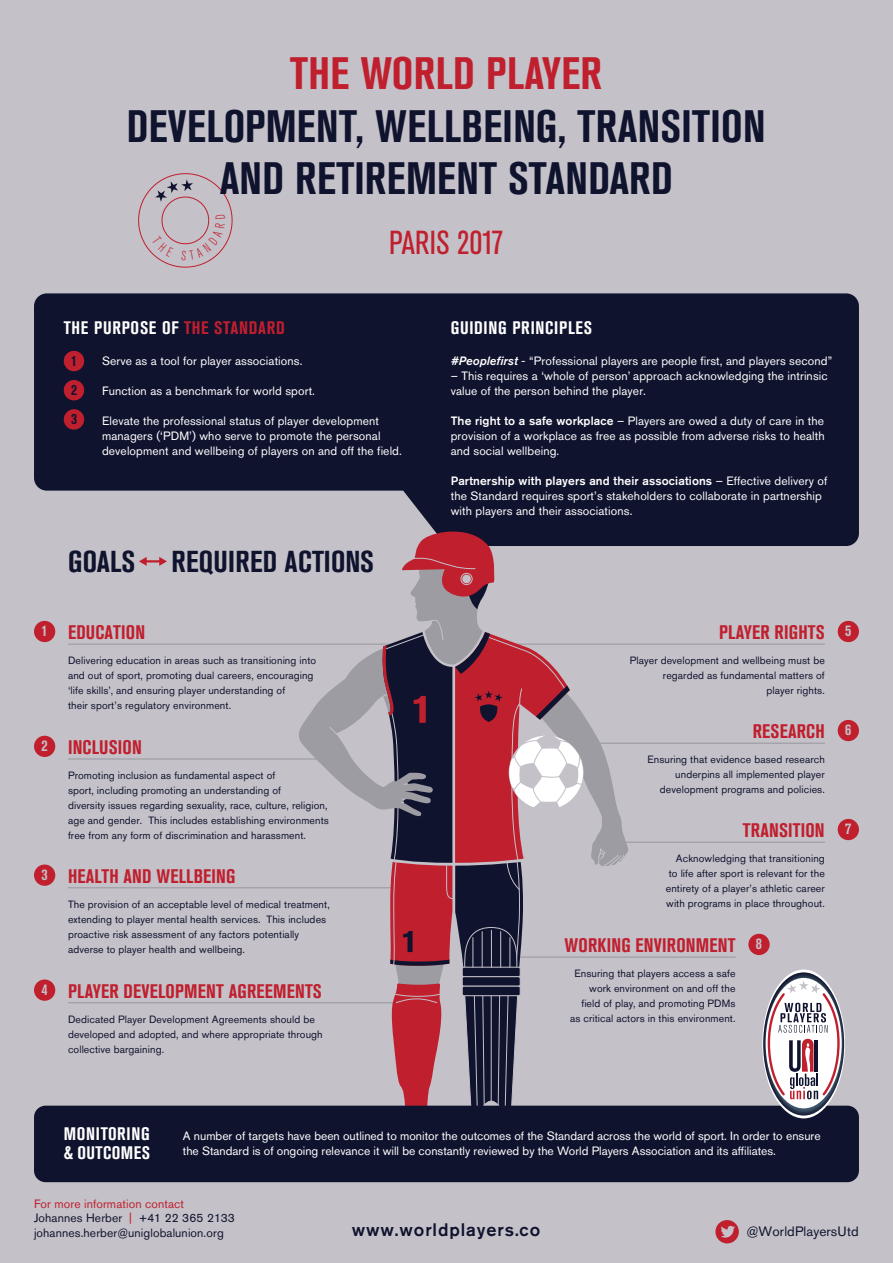
<style>
.page{position:relative;width:893px;height:1263px;background:#c4c1c8}
.page>*{position:absolute;margin:0;border:0;box-sizing:border-box;transform-origin:0 0}
.t1{font:700 condensed 45px/52.5px "Akzidenz Grotesk BQ";letter-spacing:.01em;color:#10132e;text-align:center}
.t2{font:700 condensed 45px "Akzidenz Grotesk BQ";letter-spacing:.01em;color:#c01f2e}
.t3{font:condensed 33px "Akzidenz Grotesk BQ";letter-spacing:.01em;color:#c01f2e}
.t4{font:700 condensed 30px "Akzidenz Grotesk BQ";letter-spacing:.01em;color:#10132e}
.t5{font:700 condensed 19.5px "Akzidenz Grotesk BQ";letter-spacing:.01em;color:#c01f2e}
.t6{font:700 condensed 18px/19.5px "Akzidenz Grotesk BQ";letter-spacing:.04em;color:#fff}
.t7{font:500 18px "Akzidenz Grotesk BQ";letter-spacing:.05em;color:#10132e}
.t8{font:700 condensed 15px/29.2px "Akzidenz Grotesk BQ";color:#10132e;text-align:justify}
.t9{font:13.5px "Akzidenz Grotesk BQ";letter-spacing:.01em;color:#10132e}
.t10{font:12px/15px "Akzidenz Grotesk BQ";letter-spacing:.01em;color:#fff}
.t11{font:12px/14.4px "Akzidenz Grotesk BQ";letter-spacing:.01em;color:#10132e}
.t12{font:10.5px/15px "Akzidenz Grotesk BQ";letter-spacing:.01em;color:#10132e}
.s1{color:#c01f2e}
.s2{font-family:"Akzidenz Grotesk BQ Med";font-style:italic}
.s3{font-weight:500}
.s4{font-size:15.6px;color:#c4c1c8}
</style>
<div class="page">
<hr style="left:68px;top:1002px;width:327px;height:1px;background:#98979e">
<hr style="left:68px;top:644px;width:340px;height:1px;background:#98979e">
<div style="left:34px;top:621px;width:21px;height:21px;background:#c01f2e;border-radius:50%"></div>
<hr style="left:492px;top:644px;width:333px;height:1px;background:#98979e">
<div style="left:838px;top:621px;width:21px;height:21px;background:#c01f2e;border-radius:50%"></div>
<hr style="left:589px;top:743px;width:236px;height:1px;background:#98979e">
<div style="left:838px;top:720px;width:21px;height:21px;background:#c01f2e;border-radius:50%"></div>
<hr style="left:616px;top:842px;width:209px;height:1px;background:#98979e">
<div style="left:838px;top:819px;width:21px;height:21px;background:#c01f2e;border-radius:50%"></div>
<hr style="left:505px;top:957px;width:231px;height:1px;background:#98979e">
<div style="left:748px;top:934px;width:22px;height:21px;background:#c01f2e;border-radius:50%"></div>
<hr style="left:68px;top:759px;width:254px;height:1px;background:#98979e">
<div style="left:34px;top:736px;width:21px;height:21px;background:#c01f2e;border-radius:50%"></div>
<hr style="left:68px;top:887px;width:326px;height:1px;background:#98979e">
<div style="left:34px;top:864px;width:21px;height:22px;background:#c01f2e;border-radius:50%"></div>
<svg style="left:34px;top:293px;width:825px;height:253px;background:#21243d"></svg>
<div style="left:64px;top:351px;width:20px;height:20px;background:#c01f2e;border-radius:50%"></div>
<div style="left:64px;top:380px;width:20px;height:20px;background:#c01f2e;border-radius:50%"></div>
<div style="left:64px;top:409px;width:20px;height:21px;background:#c01f2e;border-radius:50%"></div>
<svg style="left:293px;top:531px;width:336px;height:575px"></svg>
<div style="left:34px;top:979px;width:21px;height:22px;background:#c01f2e;border-radius:50%"></div>
<div style="left:34px;top:1106px;width:825px;height:76px;background:#10132e;border-radius:12px"></div>
<svg style="left:763px;top:972px;width:81px;height:143px"></svg>
<div style="left:715px;top:1220px;width:24px;height:23px;background:#c01f2e;border-radius:50%"></div>
<svg style="left:721px;top:1226px;width:14px;height:11px"></svg>
<svg style="left:139px;top:557px;width:28px;height:9px"></svg>
<svg style="left:138px;top:173px;width:95px;height:95px"></svg>
<h1 class="t2" style="left:290px;top:48px;width:313px">THE WORLD PLAYER</h1>
<h1 class="t1" style="left:127px;top:100px;width:641px">DEVELOPMENT, WELLBEING, TRANSITION<br>AND RETIREMENT STANDARD</h1>
<h2 class="t3" style="left:389px;top:224px;width:116px">PARIS 2017</h2>
<h3 class="t6" style="left:64px;top:318px;width:222px">THE PURPOSE OF <span class="s1">THE STANDARD</span></h3>
<h3 class="t6" style="left:451px;top:318px;width:143px">GUIDING PRINCIPLES</h3>
<h3 class="t8" style="left:71px;top:346px;width:7px">1<br>2<br>3</h3>
<p class="t10" style="left:102px;top:353px;width:202px">Serve as a tool for player associations.</p>
<p class="t10" style="left:451px;top:353px;width:383px"><span class="s2">#Peoplefirst</span> - “Professional players are people first, and players second”</p>
<p class="t10" style="left:451px;top:368px;width:378px">– This requires a ‘whole of person’ approach acknowledging the intrinsic value of the person behind the player.</p>
<p class="t10" style="left:451px;top:413px;width:375px;text-align:justify"><span class="s3">The right to a safe workplace</span> – Players are owed a duty of care in the provision of a workplace as free as possible from adverse risks to health and social wellbeing.</p>
<p class="t10" style="left:451px;top:473px;width:378px"><span class="s3">Partnership with players and their associations</span> – Effective delivery of the Standard requires sport’s stakeholders to collaborate in partnership with players and their associations.</p>
<p class="t10" style="left:102px;top:383px;width:214px">Function as a benchmark for world sport.</p>
<p class="t10" style="left:102px;top:413px;width:301px">Elevate the professional status of player development managers (‘PDM’) who serve to promote the personal development and wellbeing of players on and off the field.</p>
<h3 class="t4" style="left:68px;top:544px;width:307px">GOALS REQUIRED ACTIONS</h3>
<h3 class="t5" style="left:42px;top:621px;width:105px"><span class="s4">1</span> EDUCATION</h3>
<p class="t12" style="left:68px;top:653px;width:250px">Delivering education in areas such as transitioning into and out of sport, promoting dual careers, encouraging ‘life skills’, and ensuring player understanding of<br>their sport’s regulatory environment.</p>
<h3 class="t5" style="left:42px;top:736px;width:102px"><span class="s4">2</span> INCLUSION</h3>
<p class="t12" style="left:68px;top:768px;width:262px">Promoting inclusion as fundamental aspect of<br>sport, including promoting an understanding of<br>diversity issues regarding sexuality, race, culture, religion, age and gender. This includes establishing environments free from any form of discrimination and harassment.</p>
<h3 class="t5" style="left:42px;top:865px;width:195px"><span class="s4">3</span> HEALTH AND WELLBEING</h3>
<p class="t12" style="left:68px;top:896px;width:263px">The provision of an acceptable level of medical treatment, extending to player mental health services. This includes proactive risk assessment of any factors potentially adverse to player health and wellbeing.</p>
<h3 class="t5" style="left:42px;top:980px;width:282px"><span class="s4">4</span> PLAYER DEVELOPMENT AGREEMENTS</h3>
<p class="t12" style="left:68px;top:1011px;width:256px">Dedicated Player Development Agreements should be developed and adopted, and where appropriate through collective bargaining.</p>
<h3 class="t5" style="left:719px;top:621px;width:134px">PLAYER RIGHTS <span class="s4">5</span></h3>
<p class="t12" style="left:630px;top:653px;width:197px;text-align:right">Player development and wellbeing must be regarded as fundamental matters of<br>player rights.</p>
<h3 class="t5" style="left:753px;top:720px;width:100px">RESEARCH <span class="s4">6</span></h3>
<p class="t12" style="left:647px;top:752px;width:179px;text-align:right">Ensuring that evidence based research underpins all implemented player development programs and policies.</p>
<h3 class="t5" style="left:743px;top:819px;width:110px">TRANSITION <span class="s4">7</span></h3>
<p class="t12" style="left:666px;top:851px;width:161px;text-align:justify;text-indent:10px">Acknowledging that transitioning to life after sport is relevant for the entirety of a player’s athletic career with programs in place throughout.</p>
<h3 class="t5" style="left:564px;top:934px;width:199px">WORKING ENVIRONMENT <span class="s4">8</span></h3>
<p class="t12" style="left:570px;top:966px;width:167px;text-align:right">Ensuring that players access a safe work environment on and off the field of play, and promoting PDMs as critical actors in this environment.</p>
<h3 class="t6" style="left:64px;top:1123px;width:88px">MONITORING &amp; OUTCOMES</h3>
<p class="t10" style="left:183px;top:1128px;width:639px">A number of targets have been outlined to monitor the outcomes of the Standard across the world of sport. In order to ensure the Standard is of ongoing relevance it will be constantly reviewed by the World Players Association and its affiliates.</p>
<p class="t11" style="left:34px;top:1196px;width:202px"><span class="s1">For more information contact<br></span>Johannes Herber <span class="s1">|</span> +41 22 365 2133 johannes.herber@uniglobalunion.org</p>
<h3 class="t7" style="left:352px;top:1219px;width:190px">www.worldplayers.co</h3>
<p class="t9" style="left:746px;top:1224px;width:114px">@WorldPlayersUtd</p>
</div>
